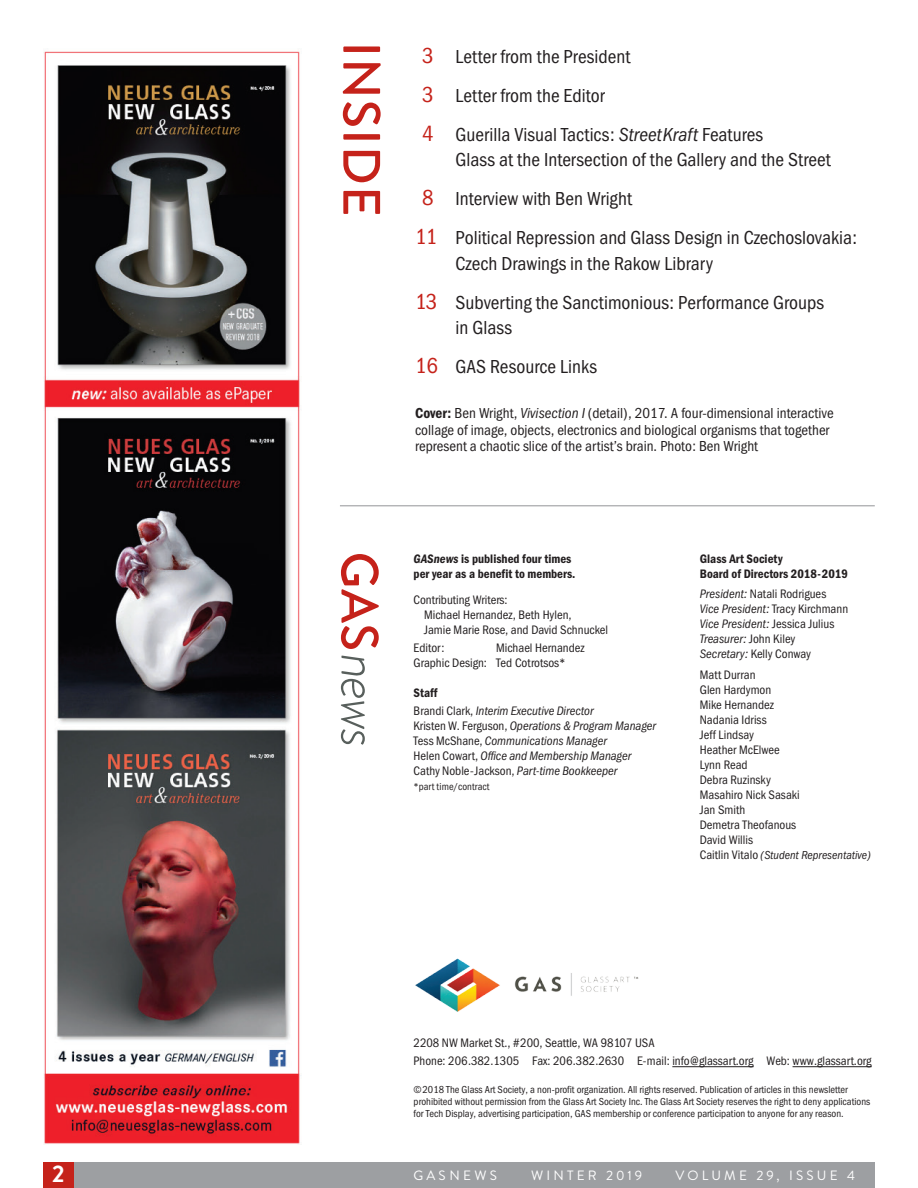
<style>
.page{position:relative;width:918px;height:1188px;background:#fff}
.page>*{position:absolute;margin:0;border:0;box-sizing:border-box;transform-origin:0 0}
.t1{font:italic 300 57px "Brandon Grotesque";color:#585f5c}
.t2{font:500 52.5px "Brandon Grotesque";letter-spacing:.02em;color:#c5221a}
.t3{font:700 24px "Brandon Grotesque";color:#fff}
.t4{font:19.5px/39px "Franklin Gothic URW Con Boo";color:#231f20}
.t5{font:15px/16.5px "Franklin Gothic URW Con Boo";color:#231f20}
.t6{font:13.5px "Brandon Grotesque";letter-spacing:.235em;color:#fff}
.t7{font:12.75px/15px "Franklin Gothic URW Con Boo";color:#231f20}
.t8{font:12.75px/15px "Franklin Gothic URW Con Boo Ita";color:#231f20}
.t9{font:12.75px/15px "Franklin Gothic URW Con Dem";color:#231f20}
.t10{font:12px "Franklin Gothic URW Con Boo Ita";color:#231f20}
.t11{font:10.5px/12px "Franklin Gothic URW Con Boo";color:#231f20}
.s1{font-size:22.5px;color:#c5221a}
.s2{font-family:"Franklin Gothic URW Con Boo Ita"}
.s3{font-family:"Franklin Gothic URW Con Dem"}
.s4{font-weight:500;font-style:normal;font-size:52.5px;color:#c5221a}
.s5{font-family:"Franklin Gothic URW Con Dem Ita"}
.s6{font-family:"Franklin Gothic URW Con Boo"}
.s7{font-family:"Franklin Gothic URW Con Boo";font-size:12.75px}
</style>
<div class="page">
<hr style="left:340px;top:505px;width:535px;height:1px;background:#939598">
<div style="left:43px;top:1162px;width:832px;height:26px;background:#9d9fa2"></div>
<div style="left:43px;top:1162px;width:30px;height:26px;background:#c5221a"></div>
<img style="left:415px;top:958px;width:224px;height:54px">
<hr style="left:672px;top:1066px;width:82px;height:1px;background:#231f20">
<hr style="left:793px;top:1066px;width:79px;height:1px;background:#231f20">
<img style="left:43px;top:51px;width:258px;height:1094px">
<h2 class="t2" style="left:398px;top:41px;width:177px;rotate:90deg">INSIDE</h2>
<h3 class="t4" style="left:422px;top:37px;width:343px"><span class="s1">3</span> Letter from the President<br><span class="s1">3</span> Letter from the Editor<br><span class="s1">4</span> Guerilla Visual Tactics: <span class="s2">StreetKraft</span> Features</h3>
<h3 class="t4" style="left:456px;top:140px;width:377px">Glass at the Intersection of the Gallery and the Street</h3>
<h3 class="t4" style="left:422px;top:179px;width:211px"><span class="s1">8</span> Interview with Ben Wright</h3>
<h3 class="t4" style="left:415px;top:218px;width:444px"><span class="s1">11</span> Political Repression and Glass Design in Czechoslovakia:</h3>
<h3 class="t4" style="left:415px;top:244px;width:411px;text-indent:41px">Czech Drawings in the Rakow Library<br><span class="s1">13</span> Subverting the Sanctimonious: Performance Groups</h3>
<h3 class="t4" style="left:415px;top:308px;width:183px;text-indent:41px">in Glass<br><span class="s1">16</span> GAS Resource Links</h3>
<p class="t5" style="left:415px;top:405px;width:420px"><span class="s3">Cover:</span> Ben Wright, <span class="s2">Vivisection I</span> (detail), 2017. A four-dimensional interactive collage of image, objects, electronics and biological organisms that together represent a chaotic slice of the artist’s brain. Photo: Ben Wright</p>
<h1 class="t1" style="left:400px;top:552px;width:198px;rotate:90deg"><span class="s4">GAS</span>news</h1>
<p class="t9" style="left:414px;top:551px;width:163px"><span class="s5">GASnews</span> is published four times per year as a benefit to members.</p>
<p class="t7" style="left:424px;top:592px;width:186px;text-indent:-11px">Contributing Writers:<br>Michael Hernandez, Beth Hylen,<br>Jamie Marie Rose, and David Schnuckel</p>
<p class="t7" style="left:414px;top:640px;width:32px">Editor:</p>
<p class="t7" style="left:414px;top:640px;width:173px;text-indent:83px">Michael Hernandez<br>Graphic Design: Ted Cotrotsos*</p>
<p class="t9" style="left:414px;top:684px;width:25px">Staff</p>
<p class="t8" style="left:414px;top:703px;width:244px"><span class="s6">Brandi Clark,</span> Interim Executive Director<br><span class="s6">Kristen W. Ferguson,</span> Operations &amp; Program Manager <span class="s6">Tess McShane,</span> Communications Manager<br><span class="s6">Helen Cowart,</span> Office and Membership Manager</p>
<p class="t7" style="left:414px;top:763px;width:205px">Cathy Noble-Jackson, <span class="s2">Part-time Bookkeeper</span></p>
<p class="t11" style="left:414px;top:780px;width:77px">*part time/contract</p>
<p class="t9" style="left:700px;top:551px;width:150px">Glass Art Society<br>Board of Directors 2018-2019</p>
<p class="t7" style="left:700px;top:586px;width:128px"><span class="s2">President:</span> Natali Rodrigues</p>
<p class="t8" style="left:700px;top:601px;width:150px">Vice President: <span class="s6">Tracy Kirchmann<br></span>Vice President: <span class="s6">Jessica Julius<br></span>Treasurer: <span class="s6">John Kiley</span></p>
<p class="t7" style="left:700px;top:643px;width:113px;line-height:21px"><span class="s2">Secretary:</span> Kelly Conway<br>Matt Durran</p>
<p class="t7" style="left:700px;top:682px;width:102px">Glen Hardymon<br>Mike Hernandez<br>Nadania Idriss<br>Jeff Lindsay<br>Heather McElwee<br>Lynn Read<br>Debra Ruzinsky<br>Masahiro Nick Sasaki<br>Jan Smith<br>Demetra Theofanous<br>David Willis</p>
<p class="t10" style="left:700px;top:848px;width:172px"><span class="s7">Caitlin Vitalo</span> (Student Representative)</p>
<p class="t7" style="left:414px;top:1034px;width:460px;line-height:18px">2208 NW Market St., #200, Seattle, WA 98107 USA<br>Phone: 206.382.1305 Fax: 206.382.2630 E-mail: info@glassart.org Web: www.glassart.org</p>
<p class="t11" style="left:414px;top:1084px;width:458px">©2018 The Glass Art Society, a non-profit organization. All rights reserved. Publication of articles in this newsletter prohibited without permission from the Glass Art Society Inc. The Glass Art Society reserves the right to deny applications for Tech Display, advertising participation, GAS membership or conference participation to anyone for any reason.</p>
<h3 class="t3" style="left:52px;top:1157px;width:14px">2</h3>
<p class="t6" style="left:413px;top:1166px;width:85px">GASNEWS</p>
<p class="t6" style="left:531px;top:1166px;width:113px">WINTER 2019</p>
<p class="t6" style="left:675px;top:1166px;width:181px">VOLUME 29, ISSUE 4</p>
</div>
